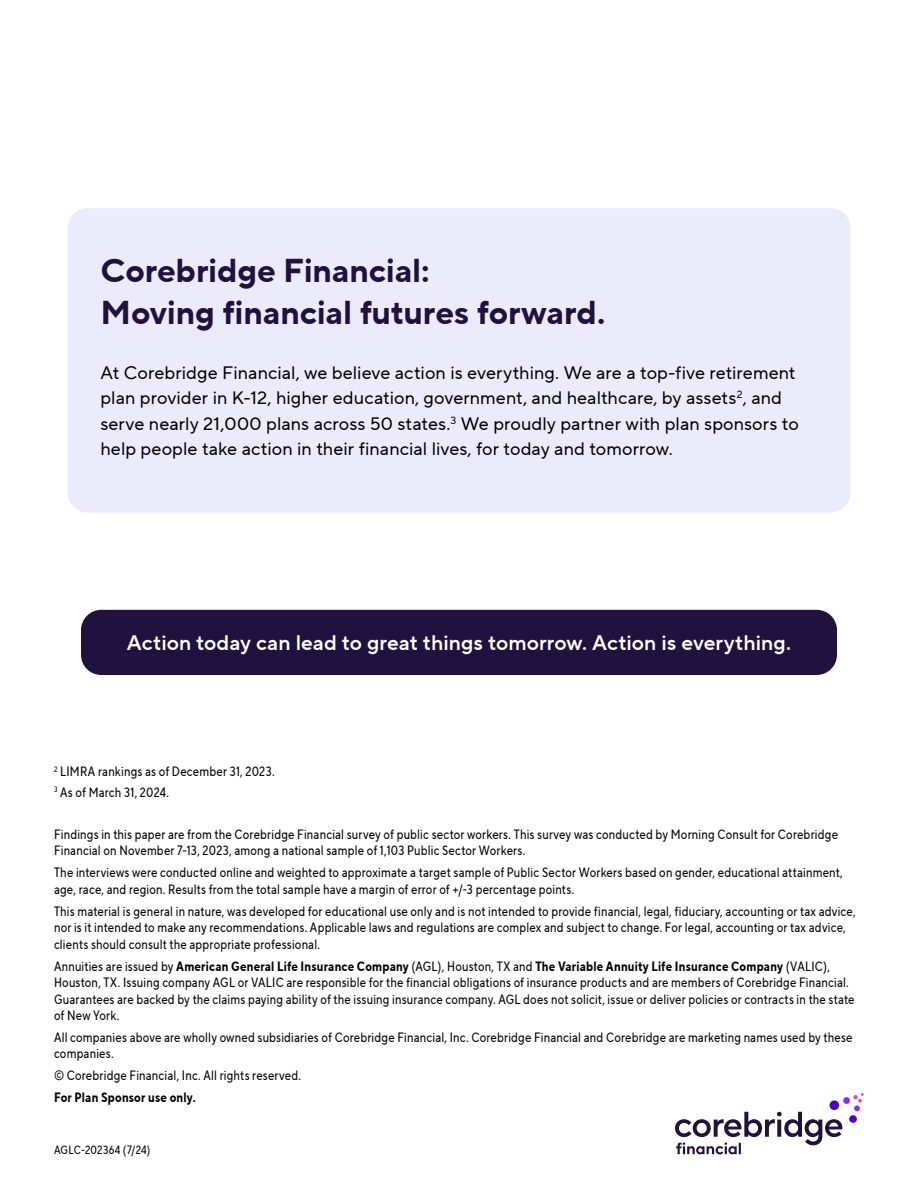
<style>
.page{position:relative;width:918px;height:1188px;background:#fff}
.page>*{position:absolute;margin:0;border:0;box-sizing:border-box;transform-origin:0 0}
.t1{font:700 33px/42px "TT Norms Pro";letter-spacing:-.005em;color:#20113e}
.t2{font:21px "TT Norms Pro Dm Bd";color:#fff}
.t3{font:18px/25.5px "TT Norms Pro";letter-spacing:.005em;color:#000}
.t4{font:13.5px/16.5px "TT Norms Pro Cond";letter-spacing:.015em;color:#000}
.t5{font:700 13.5px "TT Norms Pro Cond";letter-spacing:.015em;color:#000}
.t6{font:12px "TT Norms Pro Cond";letter-spacing:.02em;color:#000}
.s1{font-weight:700}
</style>
<div class="page">
<div style="left:68px;top:208px;width:782px;height:305px;background:#ebebfc;border-radius:20px"></div>
<div style="left:81px;top:610px;width:756px;height:65px;background:#20113e;border-radius:20px"></div>
<svg style="left:675px;top:1093px;width:189px;height:61px"></svg>
<div style="left:849px;top:1115px;width:8px;height:8px;background:#4f00ca;border-radius:50%"></div>
<h1 class="t1" style="left:100px;top:249px;width:507px">Corebridge Financial:<br>Moving financial futures forward.</h1>
<h3 class="t3" style="left:100px;top:359px;width:697px">At Corebridge Financial, we believe action is everything. We are a top-five retirement plan provider in K-12, higher education, government, and healthcare, by assets<sup>2</sup>, and</h3>
<h3 class="t3" style="left:100px;top:410px;width:700px">serve nearly 21,000 plans across 50 states.<sup>3</sup> We proudly partner with plan sponsors to</h3>
<h3 class="t3" style="left:100px;top:436px;width:574px">help people take action in their financial lives, for today and tomorrow.</h3>
<h2 class="t2" style="left:127px;top:627px;width:666px">Action today can lead to great things tomorrow. Action is everything.</h2>
<p class="t4" style="left:54px;top:763px;width:222px"><sup>2</sup> LIMRA rankings as of December 31, 2023.</p>
<p class="t4" style="left:54px;top:784px;width:117px"><sup>3</sup> As of March 31, 2024.</p>
<p class="t4" style="left:54px;top:826px;width:786px">Findings in this paper are from the Corebridge Financial survey of public sector workers. This survey was conducted by Morning Consult for Corebridge<br>Financial on November 7-13, 2023, among a national sample of 1,103 Public Sector Workers.</p>
<p class="t4" style="left:54px;top:864px;width:790px">The interviews were conducted online and weighted to approximate a target sample of Public Sector Workers based on gender, educational attainment, age, race, and region. Results from the total sample have a margin of error of +/-3 percentage points.</p>
<p class="t4" style="left:54px;top:903px;width:803px">This material is general in nature, was developed for educational use only and is not intended to provide financial, legal, fiduciary, accounting or tax advice, nor is it intended to make any recommendations. Applicable laws and regulations are complex and subject to change. For legal, accounting or tax advice, clients should consult the appropriate professional.</p>
<p class="t4" style="left:54px;top:958px;width:802px">Annuities are issued by <span class="s1">American General Life Insurance Company</span> (AGL), Houston, TX and <span class="s1">The Variable Annuity Life Insurance Company</span> (VALIC), Houston, TX. Issuing company AGL or VALIC are responsible for the financial obligations of insurance products and are members of Corebridge Financial.<br>Guarantees are backed by the claims paying ability of the issuing insurance company. AGL does not solicit, issue or deliver policies or contracts in the state of New York.</p>
<p class="t4" style="left:54px;top:1029px;width:800px">All companies above are wholly owned subsidiaries of Corebridge Financial, Inc. Corebridge Financial and Corebridge are marketing names used by these companies.</p>
<p class="t4" style="left:54px;top:1067px;width:249px">© Corebridge Financial, Inc. All rights reserved.</p>
<p class="t5" style="left:54px;top:1088px;width:143px">For Plan Sponsor use only.</p>
<p class="t6" style="left:54px;top:1142px;width:98px">AGLC-202364 (7/24)</p>
</div>
